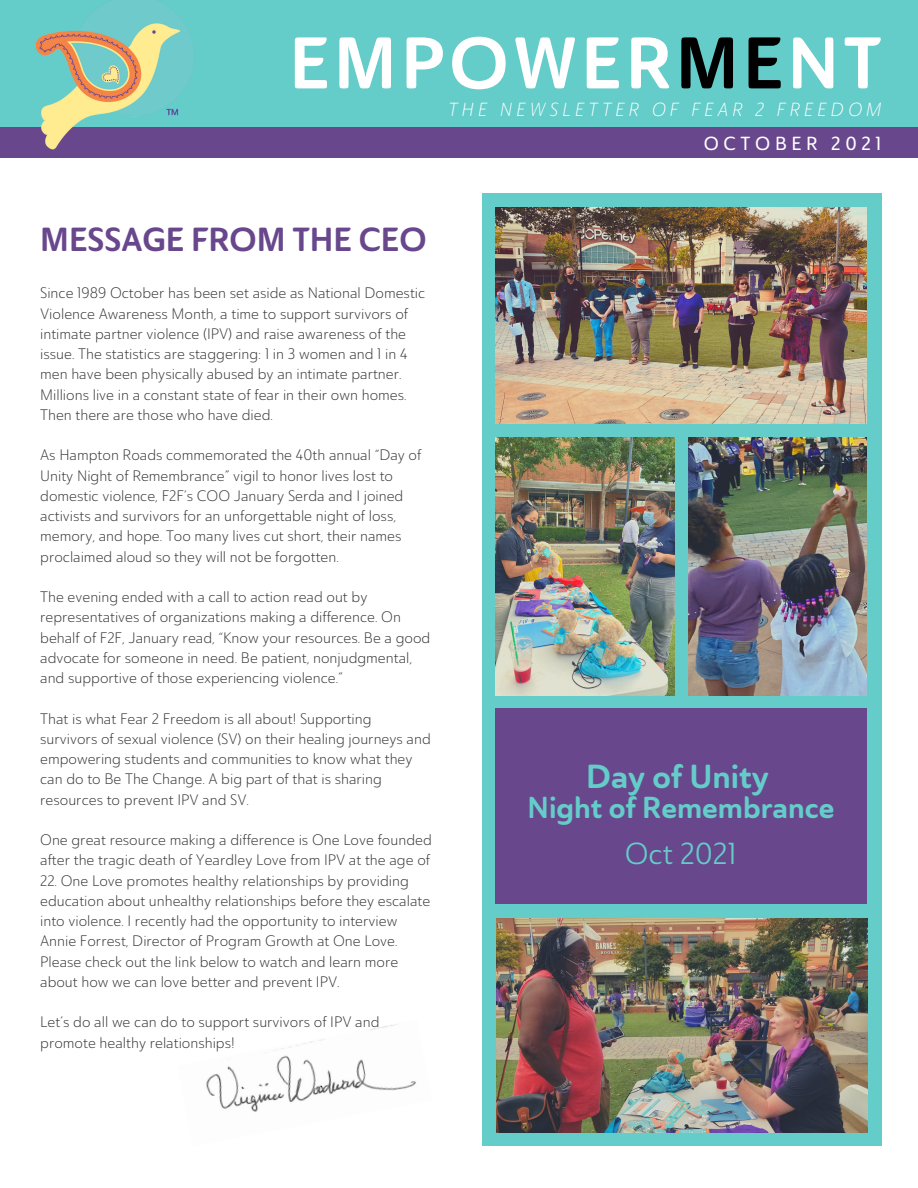
<style>
.page{position:relative;width:918px;height:1188px;background:#fff}
.page>*{position:absolute;margin:0;border:0;box-sizing:border-box;transform-origin:0 0}
.t1{font:72px "Ainslie Sans Nor Bol";letter-spacing:.06em;color:#fff}
.t2{font:33px "Ainslie Sans Nor Bol";color:#68478d}
.t3{font:33px "Ainslie Sans Nor Bol";color:#64ccc9}
.t4{font:30px "Ainslie Sans Nor Bol";color:#64ccc9}
.t5{font:30px "Ainslie Sans Nor Boo";color:#64ccc9}
.t6{font:18.75px "Ainslie Sans Nor Lig It";letter-spacing:.22em;color:#fff}
.t7{font:18.75px "Ainslie Sans Nor Med";letter-spacing:.25em;color:#fff}
.t8{font:15px/20.2px "Ainslie Sans Nor Lig";color:#333}
.s1{color:#000}
</style>
<div class="page">
<div style="left:482px;top:194px;width:399px;height:952px;background:#64ccc9"></div>
<img style="left:496px;top:437px;width:178px;height:258px">
<img style="left:496px;top:207px;width:371px;height:216px">
<div style="left:0;top:120px;width:918px;height:37px;background:#68478d"></div>
<div style="left:0;top:0;width:918px;height:127px;background:#64ccc9"></div>
<img style="left:13px;top:0;width:201px;height:158px">
<img style="left:206px;top:1024px;width:210px;height:88px">
<img style="left:688px;top:437px;width:178px;height:258px">
<img style="left:496px;top:919px;width:371px;height:213px">
<div style="left:496px;top:709px;width:371px;height:195px;background:#68478d"></div>
<p class="t1" style="left:289px;top:16px;width:594px">EMPOWER<span class="s1">ME</span>NT</p>
<p class="t6" style="left:448px;top:97px;width:435px">THE NEWSLETTER OF FEAR 2 FREEDOM</p>
<p class="t7" style="left:704px;top:131px;width:179px">OCTOBER 2021</p>
<p class="t2" style="left:40px;top:218px;width:388px">MESSAGE FROM THE CEO</p>
<p class="t8" style="left:40px;top:283px;width:387px">Since 1989 October has been set aside as National Domestic Violence Awareness Month, a time to support survivors of intimate partner violence (IPV) and raise awareness of the issue. The statistics are staggering: 1 in 3 women and 1 in 4 men have been physically abused by an intimate partner.<br>Millions live in a constant state of fear in their own homes.<br>Then there are those who have died.</p>
<p class="t8" style="left:40px;top:445px;width:383px">As Hampton Roads commemorated the 40th annual “Day of Unity Night of Remembrance” vigil to honor lives lost to domestic violence, F2F’s COO January Serda and I joined activists and survivors for an unforgettable night of loss, memory, and hope. Too many lives cut short, their names proclaimed aloud so they will not be forgotten.</p>
<p class="t8" style="left:40px;top:586px;width:392px">The evening ended with a call to action read out by representatives of organizations making a difference. On behalf of F2F, January read, “Know your resources. Be a good advocate for someone in need. Be patient, nonjudgmental, and supportive of those experiencing violence.”</p>
<p class="t8" style="left:40px;top:708px;width:392px">That is what Fear 2 Freedom is all about! Supporting survivors of sexual violence (SV) on their healing journeys and empowering students and communities to know what they can do to Be The Change. A big part of that is sharing resources to prevent IPV and SV.</p>
<p class="t8" style="left:40px;top:829px;width:393px">One great resource making a difference is One Love founded after the tragic death of Yeardley Love from IPV at the age of</p>
<p class="t8" style="left:40px;top:870px;width:392px">22. One Love promotes healthy relationships by providing education about unhealthy relationships before they escalate into violence. I recently had the opportunity to interview Annie Forrest, Director of Program Growth at One Love.<br>Please check out the link below to watch and learn more about how we can love better and prevent IPV.</p>
<p class="t8" style="left:40px;top:1012px;width:341px">Let’s do all we can do to support survivors of IPV and promote healthy relationships!</p>
<p class="t3" style="left:586px;top:755px;width:184px">Day of Unity</p>
<p class="t4" style="left:528px;top:788px;width:309px">Night of Remembrance</p>
<p class="t5" style="left:625px;top:834px;width:113px">Oct 2021</p>
</div>
